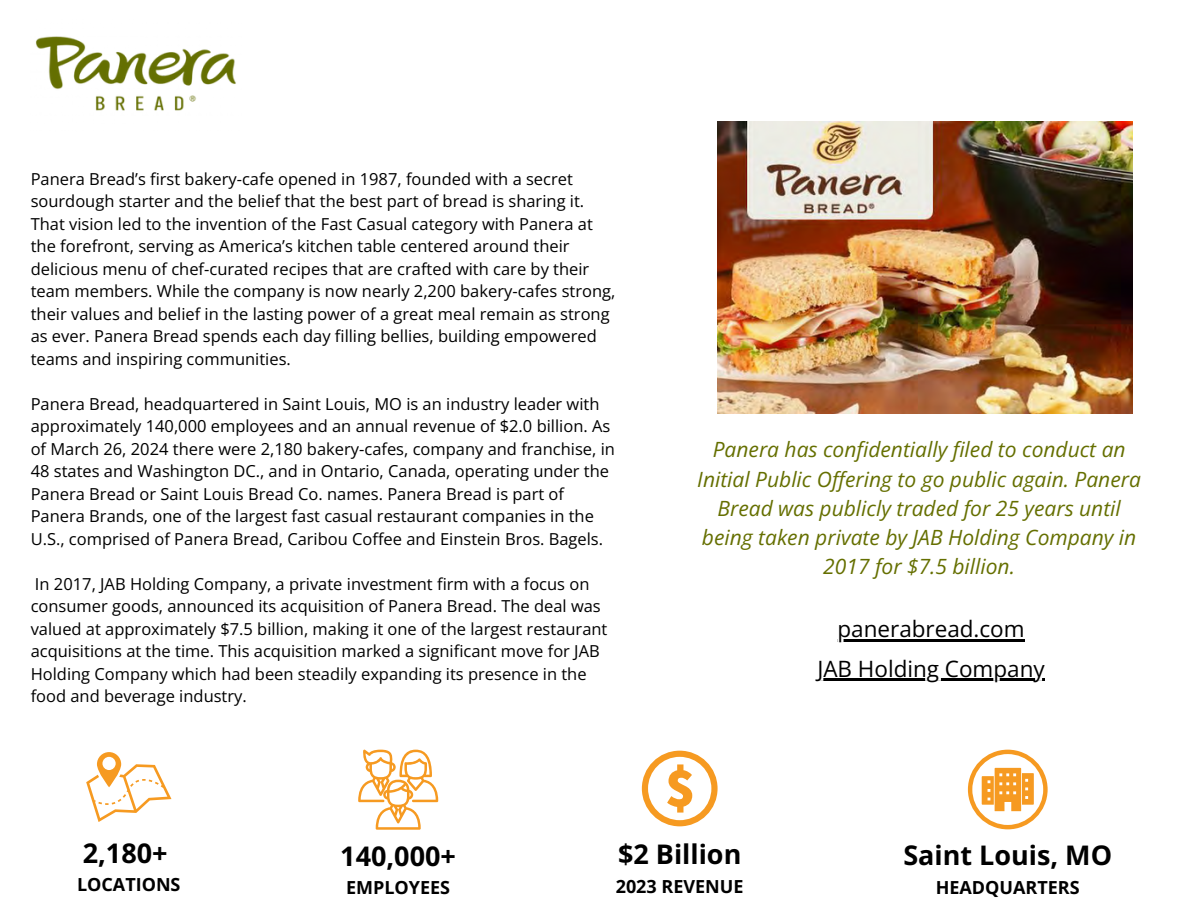
<style>
.page{position:relative;width:1188px;height:918px;background:#fff}
.page>*{position:absolute;margin:0;border:0;box-sizing:border-box;transform-origin:0 0}
.t1{font:700 27px "Open Sans";color:#000}
.t2{font:22.5px "Open Sans";color:#000}
.t3{font:italic 21px/29.2px "Open Sans";color:#656f00;text-align:center}
.t4{font:700 18px "Open Sans";color:#000}
.t5{font:16.5px/22.5px "Open Sans";color:#000}
</style>
<div class="page">
<img style="left:35px;top:36px;width:201px;height:75px">
<img style="left:718px;top:121px;width:415px;height:293px">
<svg style="left:86px;top:752px;width:85px;height:70px"></svg>
<svg style="left:358px;top:750px;width:80px;height:79px"></svg>
<svg style="left:642px;top:751px;width:75px;height:75px"></svg>
<svg style="left:968px;top:750px;width:80px;height:79px"></svg>
<hr style="left:838px;top:639px;width:187px;height:2px;background:#000">
<hr style="left:817px;top:678px;width:228px;height:2px;background:#000">
<p class="t5" style="left:31px;top:167px;width:586px">Panera Bread’s first bakery-cafe opened in 1987, founded with a secret sourdough starter and the belief that the best part of bread is sharing it.<br>That vision led to the invention of the Fast Casual category with Panera at the forefront, serving as America’s kitchen table centered around their delicious menu of chef-curated recipes that are crafted with care by their team members. While the company is now nearly 2,200 bakery-cafes strong, their values and belief in the lasting power of a great meal remain as strong</p>
<h2 class="t5" style="left:31px;top:325px;width:568px">as ever. Panera Bread spends each day filling bellies, building empowered teams and inspiring communities.</h2>
<h2 class="t5" style="left:31px;top:392px;width:586px">Panera Bread, headquartered in Saint Louis, MO is an industry leader with approximately 140,000 employees and an annual revenue of $2.0 billion. As of March 26, 2024 there were 2,180 bakery-cafes, company and franchise, in 48 states and Washington DC., and in Ontario, Canada, operating under the Panera Bread or Saint Louis Bread Co. names. Panera Bread is part of Panera Brands, one of the largest fast casual restaurant companies in the U.S., comprised of Panera Bread, Caribou Coffee and Einstein Bros. Bagels.</h2>
<h2 class="t5" style="left:31px;top:572px;width:578px">In 2017, JAB Holding Company, a private investment firm with a focus on consumer goods, announced its acquisition of Panera Bread. The deal was valued at approximately $7.5 billion, making it one of the largest restaurant acquisitions at the time. This acquisition marked a significant move for JAB Holding Company which had been steadily expanding its presence in the</h2>
<p class="t5" style="left:31px;top:685px;width:218px">food and beverage industry.</p>
<h3 class="t3" style="left:697px;top:435px;width:445px">Panera has confidentially filed to conduct an Initial Public Offering to go public again. Panera Bread was publicly traded for 25 years until being taken private by JAB Holding Company in 2017 for $7.5 billion.</h3>
<p class="t2" style="left:838px;top:613px;width:189px">panerabread.com</p>
<h3 class="t2" style="left:817px;top:653px;width:229px">JAB Holding Company</h3>
<p class="t1" style="left:83px;top:834px;width:86px">2,180+</p>
<p class="t4" style="left:77px;top:872px;width:105px">LOCATIONS</p>
<p class="t1" style="left:340px;top:837px;width:117px">140,000+</p>
<p class="t4" style="left:346px;top:874px;width:106px">EMPLOYEES</p>
<p class="t1" style="left:618px;top:836px;width:125px">$2 Billion</p>
<p class="t4" style="left:616px;top:873px;width:129px">2023 REVENUE</p>
<p class="t1" style="left:903px;top:837px;width:210px">Saint Louis, MO</p>
<p class="t4" style="left:936px;top:874px;width:146px">HEADQUARTERS</p>
</div>
